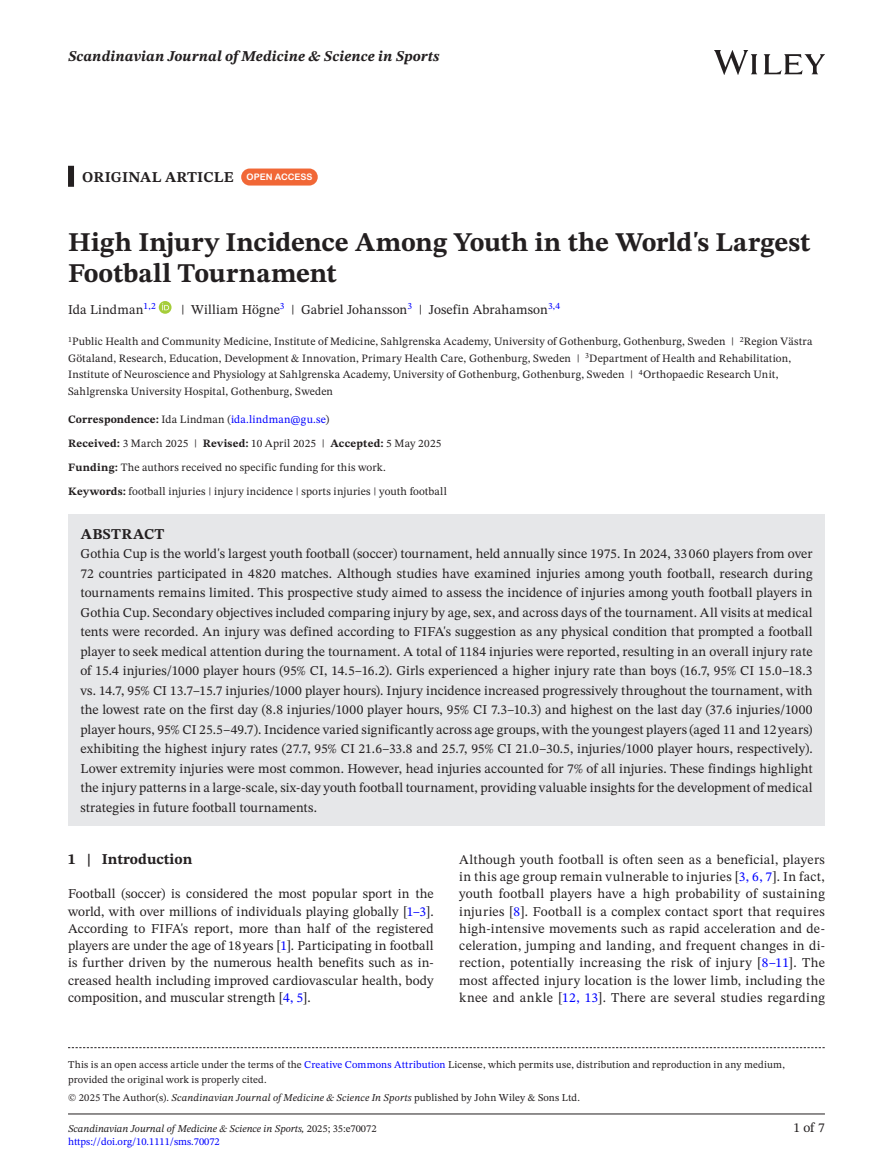
<style>
.page{position:relative;width:893px;height:1174px;background:#fff}
.page>*{position:absolute;margin:0;border:0;box-sizing:border-box;transform-origin:0 0}
.t1{font:700 27px/31.5px "STIX Two Text";letter-spacing:-.01em;color:#231f20}
.t2{font:700 15px "STIX Two Text";letter-spacing:.01em;color:#231f20}
.t3{font:italic 700 15px "STIX Two Text";letter-spacing:.01em;color:#231f20}
.t4{font:13.5px/17.2px "STIX Two Text";letter-spacing:.01em;color:#231f20;text-align:justify}
.t5{font:11.25px/16.5px "STIX Two Text";letter-spacing:.015em;color:#231f20}
.t6{font:10.5px/15px "STIX Two Text";letter-spacing:.015em;color:#231f20}
.t7{font:italic 10.5px "STIX Two Text";color:#231f20}
.t8{font:10.5px "STIX Two Text";color:#00f}
.s1{font-family:"Arial Rounded MT Bold";font-weight:400;font-size:9px;color:#fff}
.s2{font-weight:700}
.s3{color:#00f}
.s4{font-style:italic}
.s5{font-style:normal}
</style>
<div class="page">
<hr style="left:68px;top:1113px;width:757px;height:1px;background:#231f20">
<img style="left:714px;top:51px;width:111px;height:23px">
<div style="left:68px;top:166px;width:6px;height:21px;background:#231f20"></div>
<div style="left:68px;top:514px;width:757px;height:42px;background:#e6e7e9"></div>
<div style="left:68px;top:533px;width:757px;height:292px;background:#e6e7e9"></div>
<div style="left:241px;top:168px;width:77px;height:17px;background:#f16736;border-radius:9px"></div>
<svg style="left:159px;top:301px;width:13px;height:13px"></svg>
<svg style="left:162px;top:303px;width:7px;height:7px"></svg>
<svg style="left:68px;top:1047px;width:757px;height:1px"></svg>
<p class="t3" style="left:68px;top:46px;width:373px">Scandinavian Journal of Medicine &amp; Science in Sports</p>
<p class="t2" style="left:82px;top:166px;width:232px">ORIGINAL ARTICLE <span class="s1">OPEN ACCESS</span></p>
<h1 class="t1" style="left:68px;top:227px;width:744px">High Injury Incidence Among Youth in the World's Largest<br>Football Tournament</h1>
<p class="t4" style="left:68px;top:300px;width:89px">Ida Lindman<sup>1,2</sup></p>
<p class="t4" style="left:181px;top:300px;width:380px">| William Högne<sup>3</sup> | Gabriel Johansson<sup>3</sup> | Josefin Abrahamson<sup>3,4</sup></p>
<p class="t5" style="left:68px;top:333px;width:746px"><sup>1</sup>Public Health and Community Medicine, Institute of Medicine, Sahlgrenska Academy, University of Gothenburg, Gothenburg, Sweden | <sup>2</sup>Region Västra Götaland, Research, Education, Development &amp; Innovation, Primary Health Care, Gothenburg, Sweden | <sup>3</sup>Department of Health and Rehabilitation, Institute of Neuroscience and Physiology at Sahlgrenska Academy, University of Gothenburg, Gothenburg, Sweden | <sup>4</sup>Orthopaedic Research Unit, Sahlgrenska University Hospital, Gothenburg, Sweden</p>
<p class="t5" style="left:68px;top:407px;width:375px;line-height:24px"><span class="s2">Correspondence:</span> Ida Lindman (<span class="s3">ida.lindman@gu.se</span>)<br><span class="s2">Received:</span> 3 March 2025 | <span class="s2">Revised:</span> 10 April 2025 | <span class="s2">Accepted:</span> 5 May 2025<br><span class="s2">Funding:</span> The authors received no specific funding for this work.</p>
<p class="t5" style="left:68px;top:483px;width:380px"><span class="s2">Keywords:</span> football injuries | injury incidence | sports injuries | youth football</p>
<p class="t2" style="left:81px;top:523px;width:85px">ABSTRACT</p>
<p class="t4" style="left:80px;top:544px;width:734px;line-height:19.5px">Gothia Cup is the world's largest youth football (soccer) tournament, held annually since 1975. In 2024, 33060 players from over 72 countries participated in 4820 matches. Although studies have examined injuries among youth football, research during tournaments remains limited. This prospective study aimed to assess the incidence of injuries among youth football players in Gothia Cup. Secondary objectives included comparing injury by age, sex, and across days of the tournament. All visits at medical tents were recorded. An injury was defined according to FIFA's suggestion as any physical condition that prompted a football player to seek medical attention during the tournament. A total of 1184 injuries were reported, resulting in an overall injury rate of 15.4 injuries/1000 player hours (95% CI, 14.5–16.2). Girls experienced a higher injury rate than boys (16.7, 95% CI 15.0–18.3 vs. 14.7, 95% CI 13.7–15.7 injuries/1000 player hours). Injury incidence increased progressively throughout the tournament, with the lowest rate on the first day (8.8 injuries/1000 player hours, 95% CI 7.3–10.3) and highest on the last day (37.6 injuries/1000 player hours, 95% CI 25.5–49.7). Incidence varied significantly across age groups, with the youngest players (aged 11 and 12 years) exhibiting the highest injury rates (27.7, 95% CI 21.6–33.8 and 25.7, 95% CI 21.0–30.5, injuries/1000 player hours, respectively).<br>Lower extremity injuries were most common. However, head injuries accounted for 7% of all injuries. These findings highlight the injury patterns in a large-scale, six-day youth football tournament, providing valuable insights for the development of medical strategies in future football tournaments.</p>
<p class="t2" style="left:68px;top:848px;width:126px">1 | Introduction</p>
<p class="t4" style="left:68px;top:885px;width:367px">Football (soccer) is considered the most popular sport in the world, with over millions of individuals playing globally [<span class="s3">1–3</span>].<br>According to FIFA's report, more than half of the registered players are under the age of 18 years [<span class="s3">1</span>]. Participating in football is further driven by the numerous health benefits such as in&shy;creased health including improved cardiovascular health, body composition, and muscular strength [<span class="s3">4, 5</span>].</p>
<p class="t4" style="left:459px;top:850px;width:367px">Although youth football is often seen as a beneficial, players in this age group remain vulnerable to injuries [<span class="s3">3, 6, 7</span>]. In fact, youth football players have a high probability of sustaining injuries [<span class="s3">8</span>]. Football is a complex contact sport that requires high-intensive movements such as rapid acceleration and de&shy;celeration, jumping and landing, and frequent changes in di&shy;rection, potentially increasing the risk of injury [<span class="s3">8–11</span>]. The most affected injury location is the lower limb, including the knee and ankle [<span class="s3">12, 13</span>]. There are several studies regarding</p>
<p class="t6" style="left:68px;top:1056px;width:718px">This is an open access article under the terms of the <span class="s3">Creative Commons Attribution</span> License, which permits use, distribution and reproduction in any medium, provided the original work is properly cited.</p>
<p class="t6" style="left:68px;top:1089px;width:514px">© 2025 The Author(s). <span class="s4">Scandinavian Journal of Medicine &amp; Science In Sports</span> published by John Wiley &amp; Sons Ltd.</p>
<p class="t7" style="left:68px;top:1121px;width:310px">Scandinavian Journal of Medicine &amp; Science in Sports, <span class="s5">2025; 35:e70072</span></p>
<p class="t4" style="left:793px;top:1119px;width:33px">1 of 7</p>
<p class="t8" style="left:68px;top:1134px;width:153px">https://doi.org/10.1111/sms.70072</p>
</div>
